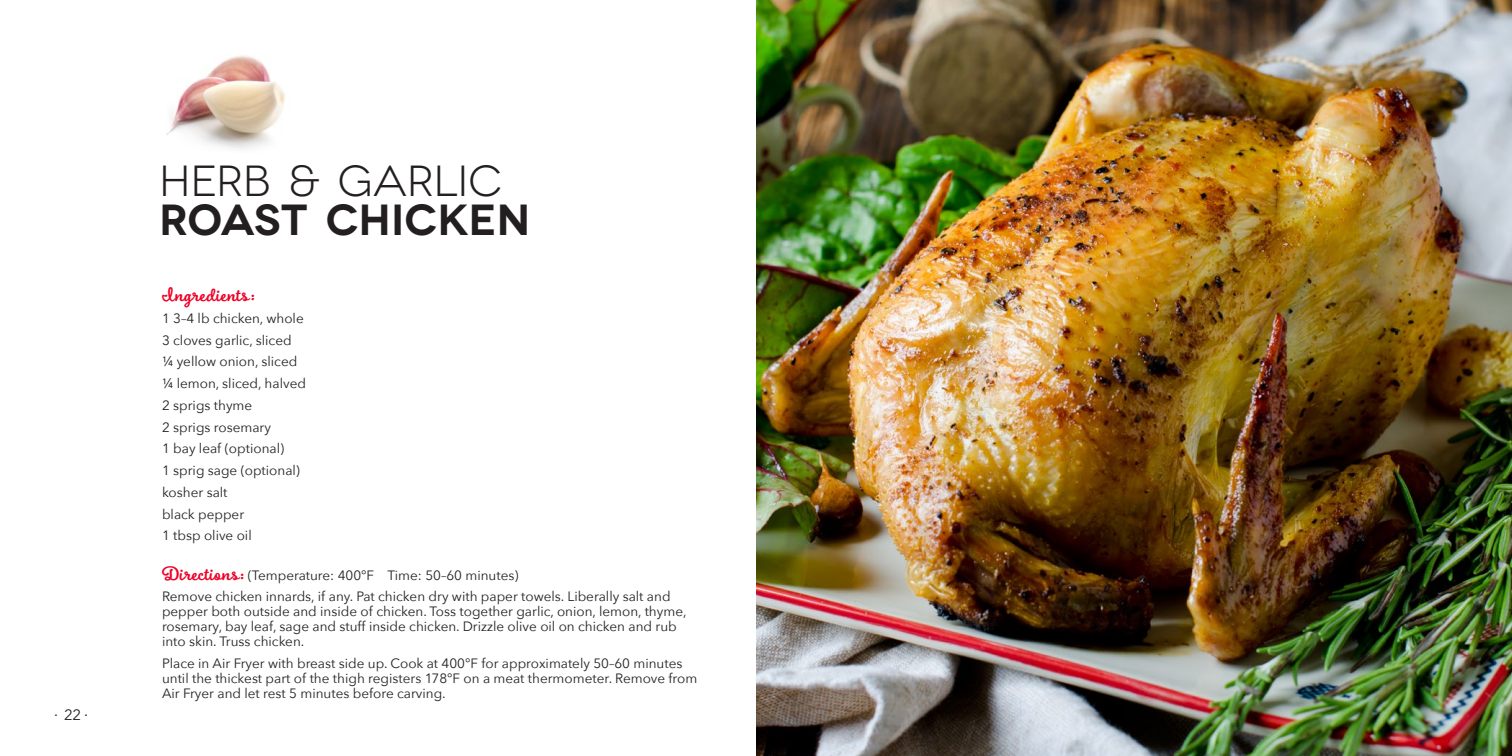
<style>
.page{position:relative;width:1512px;height:756px;background:#fff}
.page>*{position:absolute;margin:0;border:0;box-sizing:border-box;transform-origin:0 0}
.Recipe_Title_-_Bold{font:600 43.5px "Novecentowide";color:#231f20}
.Recipe_Title_-_Thin{font:43.5px "Novecentowide";letter-spacing:-.005em;color:#231f20}
.Recipe_Subheads_-_Re{font:700 21px "Boucherie Cursive";letter-spacing:.025em;color:#ef0027}
.t1{font:15px "Avenir Next";color:#231f20}
.Recipe_Copy{font:13.5px/15px "Avenir Next";color:#231f20}
.Recipe_Subheads_-_Re-2{font:13.5px "Avenir Next";color:#231f20}
.s1{font-family:"Boucherie Cursive";font-weight:700;font-size:21px;color:#ef0027}
</style>
<div class="page">
<img style="left:166px;top:55px;width:119px;height:94px">
<img style="left:756px;top:0;width:756px;height:756px">
<p class="t1" style="left:54px;top:702px;width:36px">∙ 22 ∙</p>
<p class="Recipe_Title_-_Thin" style="left:159px;top:156px;width:344px">HERB &amp; GARLIC</p>
<p class="Recipe_Title_-_Bold" style="left:159px;top:194px;width:373px">ROAST CHICKEN</p>
<p class="Recipe_Subheads_-_Re" style="left:162px;top:281px;width:94px">Ingredients:</p>
<p class="Recipe_Copy" style="left:162px;top:310px;width:143px">1 3–4 lb chicken, whole</p>
<p class="Recipe_Copy" style="left:162px;top:332px;width:131px">3 cloves garlic, sliced</p>
<p class="Recipe_Copy" style="left:162px;top:353px;width:137px">¼ yellow onion, sliced</p>
<p class="Recipe_Copy" style="left:162px;top:375px;width:146px">¼ lemon, sliced, halved</p>
<p class="Recipe_Copy" style="left:162px;top:397px;width:92px">2 sprigs thyme</p>
<p class="Recipe_Copy" style="left:162px;top:419px;width:111px">2 sprigs rosemary</p>
<p class="Recipe_Copy" style="left:162px;top:440px;width:124px">1 bay leaf (optional)</p>
<p class="Recipe_Copy" style="left:162px;top:462px;width:140px">1 sprig sage (optional)</p>
<p class="Recipe_Copy" style="left:162px;top:484px;width:67px">kosher salt</p>
<p class="Recipe_Copy" style="left:162px;top:506px;width:84px">black pepper</p>
<p class="Recipe_Copy" style="left:162px;top:527px;width:91px">1 tbsp olive oil</p>
<p class="Recipe_Subheads_-_Re-2" style="left:162px;top:564px;width:358px"><span class="s1">Directions:</span> (Temperature: 400°F Time: 50–60 minutes)</p>
<p class="Recipe_Copy" style="left:162px;top:589px;width:526px">Remove chicken innards, if any. Pat chicken dry with paper towels. Liberally salt and pepper both outside and inside of chicken. Toss together garlic, onion, lemon, thyme, rosemary, bay leaf, sage and stuff inside chicken. Drizzle olive oil on chicken and rub into skin. Truss chicken.</p>
<p class="Recipe_Copy" style="left:162px;top:655px;width:537px">Place in Air Fryer with breast side up. Cook at 400°F for approximately 50–60 minutes until the thickest part of the thigh registers 178°F on a meat thermometer. Remove from<br>Air Fryer and let rest 5 minutes before carving.</p>
</div>
